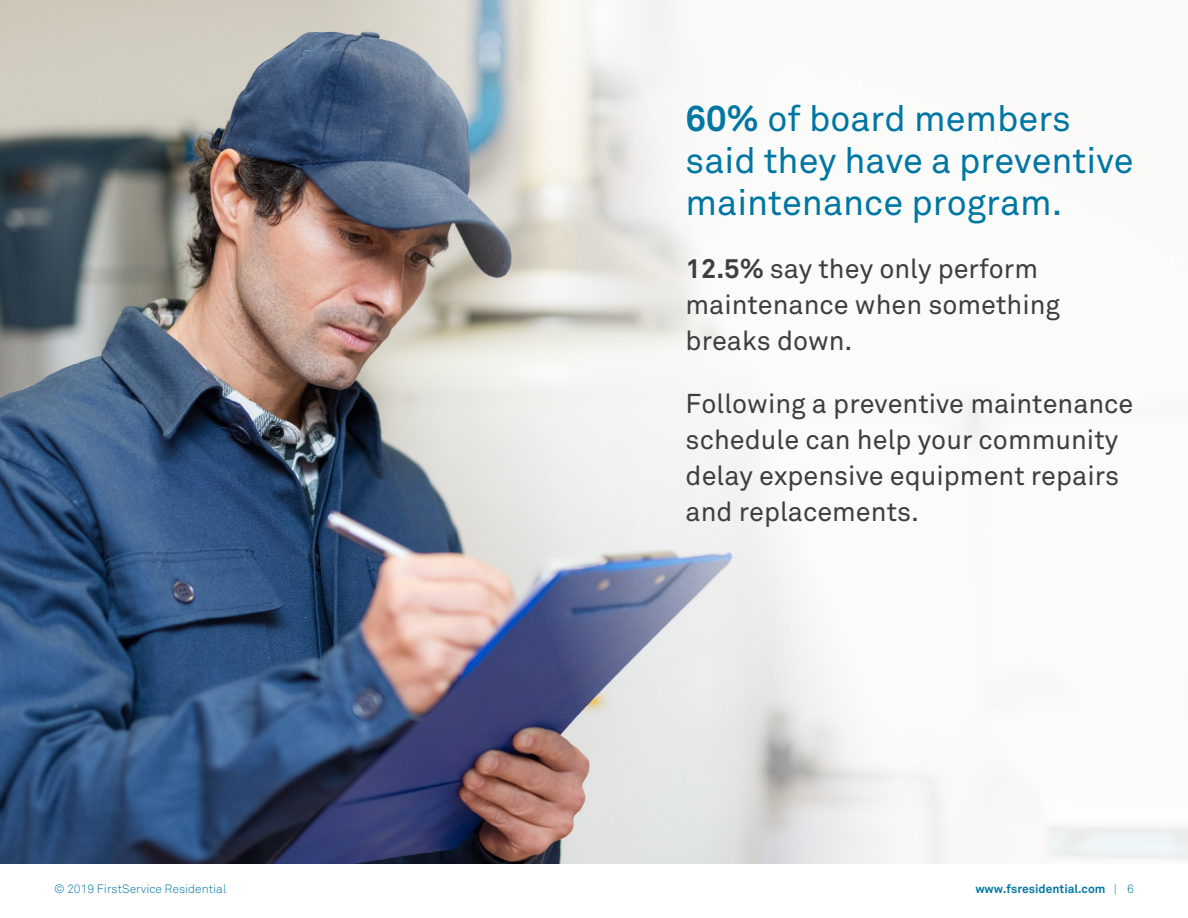
<style>
.page{position:relative;width:1188px;height:918px;background:#fff}
.page>*{position:absolute;margin:0;border:0;box-sizing:border-box;transform-origin:0 0}
.t1{font:36px/42px "Akkurat";color:#0076a3}
.t2{font:27px/36px "Akkurat";color:#3e3e3f}
.t3{font:300 12px "Akkurat";color:#0076a3}
.t4{font:700 12px "Akkurat";color:#0076a3}
.s1{font-weight:700}
.s2{font-weight:300}
</style>
<div class="page">
<img style="left:0;top:0;width:135px;height:864px">
<img style="left:135px;top:0;width:1053px;height:864px">
<p class="t1" style="left:686px;top:98px;width:450px"><span class="s1">60%</span> of board members said they have a preventive maintenance program.</p>
<p class="t2" style="left:686px;top:251px;width:376px"><span class="s1">12.5%</span> say they only perform maintenance when something breaks down.</p>
<p class="t2" style="left:686px;top:386px;width:449px">Following a preventive maintenance schedule can help your community delay expensive equipment repairs and replacements.</p>
<p class="t3" style="left:54px;top:882px;width:174px">© 2019 FirstService Residential</p>
<p class="t4" style="left:975px;top:881px;width:160px">www.fsresidential.com <span class="s2">| 6</span></p>
</div>
